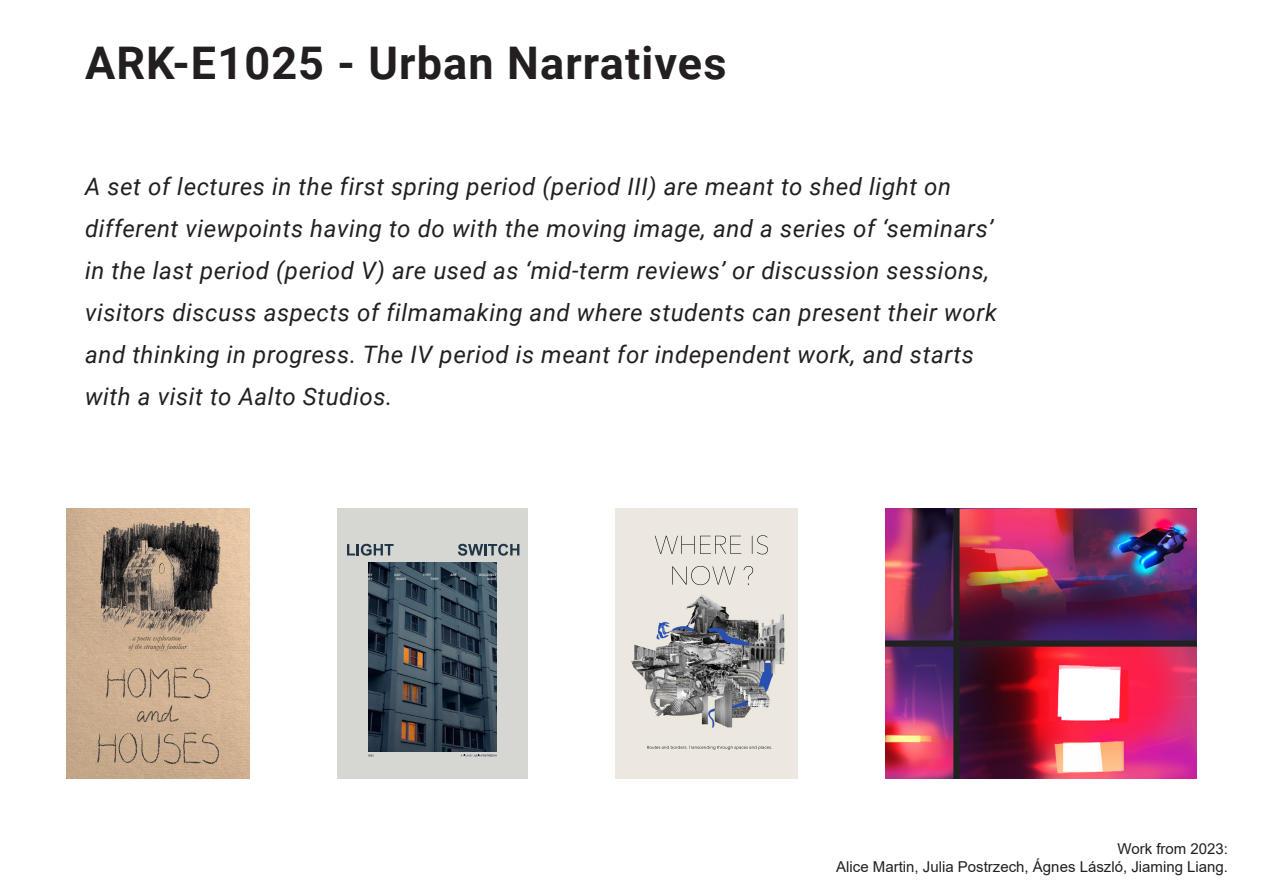
<style>
.page{position:relative;width:1263px;height:893px;background:#fff}
.page>*{position:absolute;margin:0;border:0;box-sizing:border-box;transform-origin:0 0}
.KANDI-info_leipä{font:700 45px "Roboto";letter-spacing:.025em;color:#231f20}
.KANDI-info_leipä-2{font:italic 24px/42px "Roboto";letter-spacing:.025em;color:#231f20}
.t1{font:15px "Arial";color:#231f20}
.t2{font:700 3.15px "Arial";color:#d6d6d3}
</style>
<div class="page">
<img style="left:886px;top:508px;width:310px;height:270px">
<img style="left:616px;top:508px;width:182px;height:270px">
<div style="left:337px;top:508px;width:191px;height:270px;background:#d6d6d3"></div>
<img style="left:368px;top:562px;width:128px;height:189px">
<svg style="left:347px;top:544px;width:47px;height:12px"></svg>
<svg style="left:458px;top:544px;width:61px;height:12px"></svg>
<svg style="left:461px;top:754px;width:35px;height:2px"></svg>
<img style="left:67px;top:508px;width:182px;height:270px">
<p class="KANDI-info_leipä" style="left:85px;top:32px;width:643px">ARK-E1025 - Urban Narratives</p>
<p class="KANDI-info_leipä-2" style="left:85px;top:165px;width:913px">A set of lectures in the first spring period (period III) are meant to shed light on different viewpoints having to do with the moving image, and a series of ‘seminars’ in the last period (period V) are used as ‘mid-term reviews’ or discussion sessions, visitors discuss aspects of filmamaking and where students can present their work and thinking in progress. The IV period is meant for independent work, and starts with a visit to Aalto Studios.</p>
<p class="t2" style="left:368px;top:572px;width:6px">BY</p>
<p class="t2" style="left:394px;top:572px;width:8px">DAY</p>
<p class="t2" style="left:423px;top:572px;width:10px">THEY</p>
<p class="t2" style="left:450px;top:572px;width:8px">ARE</p>
<p class="t2" style="left:479px;top:572px;width:19px">BUILDINGS</p>
<p class="t2" style="left:368px;top:576px;width:6px">BY</p>
<p class="t2" style="left:397px;top:576px;width:11px">NIGHT</p>
<p class="t2" style="left:430px;top:576px;width:10px">THEY</p>
<p class="t2" style="left:460px;top:576px;width:8px">ARE</p>
<p class="t2" style="left:487px;top:576px;width:11px">ALIVE</p>
<p class="t1" style="left:1117px;top:839px;width:112px">Work from 2023:</p>
<p class="t1" style="left:836px;top:857px;width:393px">Alice Martin, Julia Postrzech, Ágnes László, Jiaming Liang.</p>
</div>
